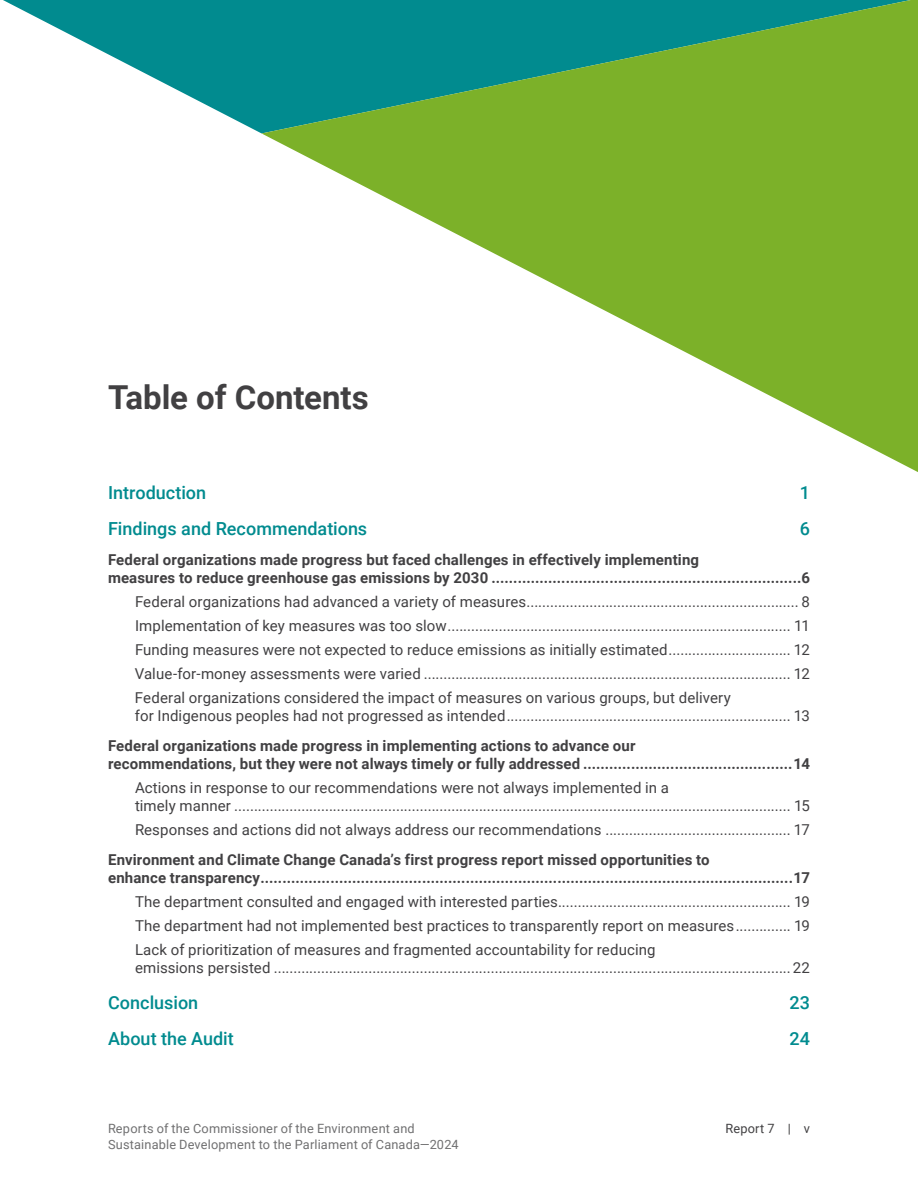
<style>
.page{position:relative;width:918px;height:1188px;background:#fff}
.page>*{position:absolute;margin:0;border:0;box-sizing:border-box;transform-origin:0 0}
.t1{font:700 33px "Roboto";color:#414042}
.t2{font:500 18px "Roboto";color:#018b8f}
.t3{font:15px/18px "Roboto";letter-spacing:.005em;color:#414042}
.t4{font:700 15px/18px "Roboto";letter-spacing:.01em;color:#414042}
.t5{font:12.75px/15.8px "Roboto";letter-spacing:.015em;color:#707071}
.t6{font:12.75px "Roboto";letter-spacing:.015em;color:#414042}
</style>
<div class="page">
<svg style="left:3px;top:0;width:259px;height:133px"></svg>
<svg style="left:262px;top:0;width:656px;height:472px;fill:#7cb12c"></svg>
<h1 class="t1" style="left:108px;top:374px;width:262px">Table of Contents</h1>
<p class="t2" style="left:108px;top:480px;width:100px">Introduction</p>
<p class="t2" style="left:800px;top:480px;width:12px">1</p>
<p class="t2" style="left:108px;top:516px;width:261px">Findings and Recommendations</p>
<p class="t2" style="left:800px;top:516px;width:12px">6</p>
<p class="t4" style="left:108px;top:550px;width:704px">Federal organizations made progress but faced challenges in effectively implementing<br>measures to reduce greenhouse gas emissions by 2030 .......................................................................6</p>
<p class="t3" style="left:135px;top:592px;width:677px">Federal organizations had advanced a variety of measures..................................................................... 8</p>
<p class="t3" style="left:135px;top:616px;width:677px">Implementation of key measures was too slow....................................................................................... 11</p>
<p class="t3" style="left:135px;top:640px;width:677px">Funding measures were not expected to reduce emissions as initially estimated............................... 12</p>
<p class="t3" style="left:135px;top:664px;width:677px">Value-for-money assessments were varied ............................................................................................. 12</p>
<p class="t3" style="left:135px;top:688px;width:677px">Federal organizations considered the impact of measures on various groups, but delivery<br>for Indigenous peoples had not progressed as intended........................................................................ 13</p>
<p class="t4" style="left:108px;top:736px;width:704px">Federal organizations made progress in implementing actions to advance our<br>recommendations, but they were not always timely or fully addressed ................................................14</p>
<p class="t3" style="left:135px;top:778px;width:677px">Actions in response to our recommendations were not always implemented in a<br>timely manner ............................................................................................................................................. 15</p>
<p class="t3" style="left:135px;top:820px;width:677px">Responses and actions did not always address our recommendations ............................................... 17</p>
<p class="t4" style="left:108px;top:850px;width:704px">Environment and Climate Change Canada’s first progress report missed opportunities to<br>enhance transparency..........................................................................................................................17</p>
<p class="t3" style="left:135px;top:892px;width:677px">The department consulted and engaged with interested parties........................................................... 19</p>
<p class="t3" style="left:135px;top:916px;width:677px">The department had not implemented best practices to transparently report on measures.............. 19</p>
<p class="t3" style="left:135px;top:940px;width:677px">Lack of prioritization of measures and fragmented accountability for reducing<br>emissions persisted ...................................................................................................................................22</p>
<p class="t2" style="left:108px;top:990px;width:92px">Conclusion</p>
<p class="t2" style="left:789px;top:990px;width:22px">23</p>
<p class="t2" style="left:108px;top:1026px;width:127px">About the Audit</p>
<p class="t2" style="left:790px;top:1026px;width:22px">24</p>
<p class="t5" style="left:108px;top:1120px;width:352px">Reports of the Commissioner of the Environment and<br>Sustainable Development to the Parliament of Canada—2024</p>
<p class="t6" style="left:725px;top:1120px;width:86px">Report 7 | v</p>
</div>
